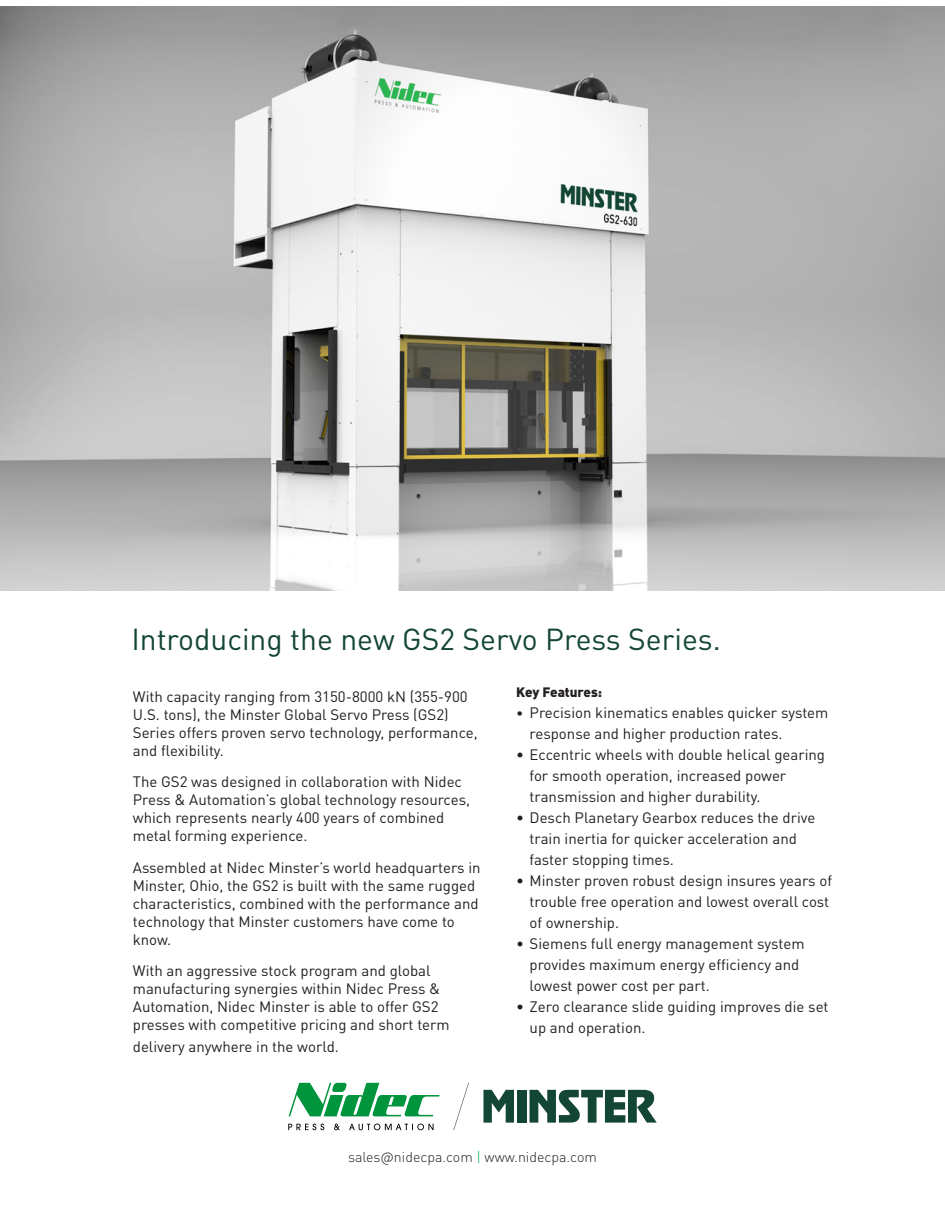
<style>
.page{position:relative;width:945px;height:1215px;background:#fff}
.page>*{position:absolute;margin:0;border:0;box-sizing:border-box;transform-origin:0 0}
.t1{font:30px "DINOT";color:#144634}
.t2{font:15px/18px "DINOT";color:#231f20}
.t3{font:300 14.1px "DINOT";color:#231f20}
.t4{font:900 13.5px "DINOT";color:#231f20}
.s1{font-weight:300;font-size:13.5px}
.s2{color:#00a84e}
</style>
<div class="page">
<img style="left:0;top:6px;width:945px;height:584px">
<svg style="left:289px;top:1083px;width:151px;height:33px"></svg>
<svg style="left:288px;top:1124px;width:146px;height:6px"></svg>
<svg style="left:453px;top:1083px;width:16px;height:47px"></svg>
<svg style="left:483px;top:1090px;width:31px;height:33px"></svg>
<div style="left:517px;top:1090px;width:9px;height:33px;background:#144634"></div>
<svg style="left:530px;top:1090px;width:127px;height:33px"></svg>
<p class="t1" style="left:131px;top:619px;width:591px">Introducing the new GS2 Servo Press Series.</p>
<p class="t2" style="left:133px;top:686px;width:346px">With capacity ranging from 3150-8000 kN (355-900<br>U.S. tons), the Minster Global Servo Press (GS2)<br>Series offers proven servo technology, performance, and flexibility.</p>
<p class="t2" style="left:133px;top:772px;width:339px">The GS2 was designed in collaboration with Nidec Press &amp; Automation’s global technology resources, which represents nearly 400 years of combined metal forming experience.</p>
<p class="t2" style="left:133px;top:857px;width:349px">Assembled at Nidec Minster’s world headquarters in Minster, Ohio, the GS2 is built with the same rugged characteristics, combined with the performance and technology that Minster customers have come to know.</p>
<p class="t2" style="left:133px;top:961px;width:318px">With an aggressive stock program and global manufacturing synergies within Nidec Press &amp; Automation, Nidec Minster is able to offer GS2 presses with competitive pricing and short term</p>
<p class="t2" style="left:133px;top:1037px;width:208px">delivery anywhere in the world.</p>
<p class="t4" style="left:516px;top:683px;width:88px">Key Features:</p>
<p class="t2" style="left:530px;top:702px;width:300px;line-height:21px;text-indent:-14px"><span class="s1">•</span> Precision kinematics enables quicker system response and higher production rates.</p>
<p class="t2" style="left:530px;top:744px;width:297px;line-height:21px;text-indent:-14px">• Eccentric wheels with double helical gearing for smooth operation, increased power transmission and higher durability.</p>
<p class="t2" style="left:530px;top:807px;width:287px;line-height:21px;text-indent:-14px">• Desch Planetary Gearbox reduces the drive train inertia for quicker acceleration and faster stopping times.</p>
<p class="t2" style="left:530px;top:870px;width:304px;line-height:21px;text-indent:-14px">• Minster proven robust design insures years of trouble free operation and lowest overall cost of ownership.</p>
<p class="t2" style="left:530px;top:933px;width:277px;line-height:21px;text-indent:-14px">• Siemens full energy management system provides maximum energy efficiency and lowest power cost per part.</p>
<p class="t2" style="left:530px;top:996px;width:301px;line-height:21px;text-indent:-14px">• Zero clearance slide guiding improves die set up and operation.</p>
<p class="t3" style="left:348px;top:1147px;width:250px">sales@nidecpa.com <span class="s2">|</span> www.nidecpa.com</p>
</div>
